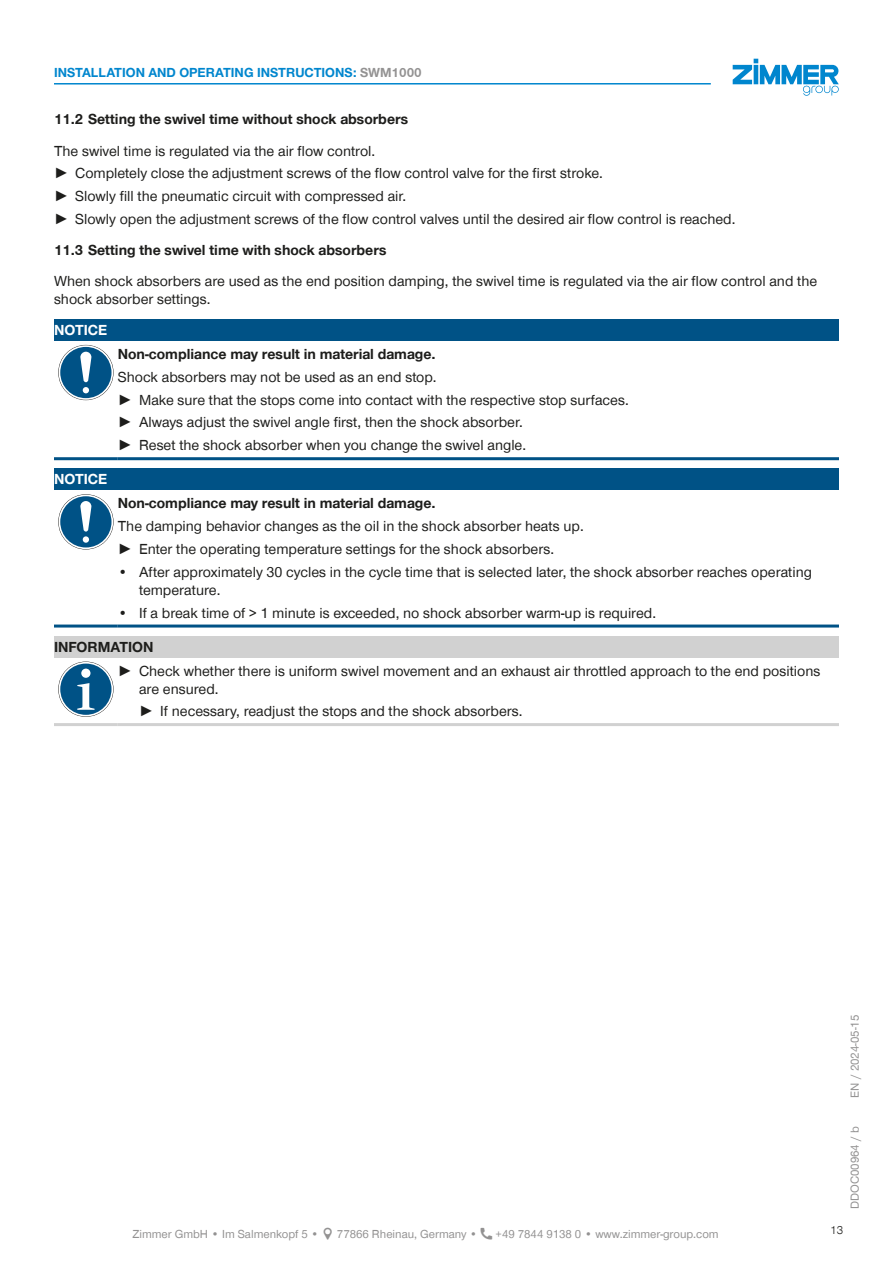
<style>
.page{position:relative;width:893px;height:1263px;background:#fff}
.page>*{position:absolute;margin:0;border:0;box-sizing:border-box;transform-origin:0 0}
.CB_AF_TD-Text{font:15px/18px "Zimmer Group Sans Global";color:#1d1d1b}
.CB_AF_TD-Text-2{font:700 15px "Zimmer Group Sans Global";color:#1d1d1b}
.CB_AF_TD-Signalwort{font:700 15px "Zimmer Group Sans Global";color:#fff}
.CB_AF_TD-Signalwort-2{font:700 15px "Zimmer Group Sans Global";color:#1d1d1b}
.CB_AF_TD-Kopfzeile{font:700 13.5px "Zimmer Group Sans Global";color:#0086ce}
.CB_AF_TD-Fusszeile{font:12px "Zimmer Group Sans Global";color:#939292}
.CB_AF_TD-Seitenrand{font:12px "Zimmer Group Sans";color:#939292}
.CB_AF_Seitenzahl_rechts{font:300 12px "Zimmer Group Sans";color:#1d1d1b}
.s1{color:#939292}
.s2{font-family:"Zimmer Group Sans"}
</style>
<div class="page">
<svg style="left:733px;top:59px;width:106px;height:37px"></svg>
<div style="left:54px;top:319px;width:785px;height:22px;background:#005286"></div>
<hr style="left:54px;top:457px;width:64px;height:3px;background:#005286">
<hr style="left:118px;top:457px;width:721px;height:3px;background:#005286">
<svg style="left:58px;top:345px;width:56px;height:55px"></svg>
<svg style="left:59px;top:345px;width:54px;height:55px"></svg>
<div style="left:60px;top:347px;width:52px;height:51px;background:#005286;border-radius:50%"></div>
<svg style="left:80px;top:352px;width:11px;height:41px"></svg>
<div style="left:54px;top:469px;width:785px;height:21px;background:#005286"></div>
<hr style="left:54px;top:624px;width:64px;height:3px;background:#005286">
<hr style="left:118px;top:624px;width:721px;height:3px;background:#005286">
<svg style="left:58px;top:494px;width:56px;height:55px"></svg>
<svg style="left:59px;top:495px;width:54px;height:54px"></svg>
<div style="left:60px;top:496px;width:52px;height:51px;background:#005286;border-radius:50%"></div>
<div style="left:83px;top:536px;width:6px;height:7px;background:#fff;border-radius:50%"></div>
<svg style="left:80px;top:501px;width:11px;height:30px"></svg>
<div style="left:54px;top:636px;width:785px;height:21px;background:#d1d1d1"></div>
<hr style="left:54px;top:723px;width:64px;height:3px;background:#d1d1d1">
<hr style="left:118px;top:723px;width:721px;height:3px;background:#d1d1d1">
<svg style="left:58px;top:661px;width:56px;height:56px"></svg>
<svg style="left:59px;top:662px;width:54px;height:54px"></svg>
<div style="left:60px;top:664px;width:52px;height:51px;background:#005286;border-radius:50%"></div>
<svg style="left:77px;top:683px;width:18px;height:27px"></svg>
<div style="left:81px;top:669px;width:9px;height:9px;background:#fff;border-radius:50%"></div>
<hr style="left:54px;top:83px;width:657px;height:2px;background:#0086ce">
<p class="CB_AF_TD-Kopfzeile" style="left:54px;top:65px;width:369px">INSTALLATION AND OPERATING INSTRUCTIONS: <span class="s1">SWM1000</span></p>
<p class="CB_AF_TD-Text-2" style="left:54px;top:110px;width:356px">11.2 Setting the swivel time without shock absorbers</p>
<p class="CB_AF_TD-Text" style="left:54px;top:141px;width:323px">The swivel time is regulated via the air flow control.</p>
<p class="CB_AF_TD-Text" style="left:54px;top:164px;width:550px"><span class="s2">►</span> Completely close the adjustment screws of the flow control valve for the first stroke.</p>
<p class="CB_AF_TD-Text" style="left:54px;top:187px;width:354px"><span class="s2">►</span> Slowly fill the pneumatic circuit with compressed air.</p>
<p class="CB_AF_TD-Text" style="left:54px;top:210px;width:683px"><span class="s2">►</span> Slowly open the adjustment screws of the flow control valves until the desired air flow control is reached.</p>
<p class="CB_AF_TD-Text-2" style="left:54px;top:241px;width:334px">11.3 Setting the swivel time with shock absorbers</p>
<p class="CB_AF_TD-Text" style="left:54px;top:272px;width:765px">When shock absorbers are used as the end position damping, the swivel time is regulated via the air flow control and the shock absorber settings.</p>
<p class="CB_AF_TD-Signalwort" style="left:54px;top:321px;width:55px">NOTICE</p>
<p class="CB_AF_TD-Text-2" style="left:118px;top:345px;width:319px">Non-compliance may result in material damage.</p>
<p class="CB_AF_TD-Text" style="left:118px;top:368px;width:320px">Shock absorbers may not be used as an end stop.</p>
<p class="CB_AF_TD-Text" style="left:118px;top:390px;width:512px"><span class="s2">►</span> Make sure that the stops come into contact with the respective stop surfaces.</p>
<p class="CB_AF_TD-Text" style="left:118px;top:413px;width:406px"><span class="s2">►</span> Always adjust the swivel angle first, then the shock absorber.</p>
<p class="CB_AF_TD-Text" style="left:118px;top:436px;width:410px"><span class="s2">►</span> Reset the shock absorber when you change the swivel angle.</p>
<p class="CB_AF_TD-Signalwort" style="left:54px;top:470px;width:55px">NOTICE</p>
<p class="CB_AF_TD-Text-2" style="left:118px;top:494px;width:319px">Non-compliance may result in material damage.</p>
<p class="CB_AF_TD-Text" style="left:118px;top:517px;width:467px">The damping behavior changes as the oil in the shock absorber heats up.</p>
<p class="CB_AF_TD-Text" style="left:118px;top:540px;width:438px"><span class="s2">►</span> Enter the operating temperature settings for the shock absorbers.</p>
<p class="CB_AF_TD-Text" style="left:139px;top:563px;width:675px;text-indent:-21px">• After approximately 30 cycles in the cycle time that is selected later, the shock absorber reaches operating temperature.</p>
<p class="CB_AF_TD-Text" style="left:118px;top:603px;width:540px">• If a break time of &gt; 1 minute is exceeded, no shock absorber warm-up is required.</p>
<p class="CB_AF_TD-Signalwort-2" style="left:54px;top:638px;width:101px">INFORMATION</p>
<p class="CB_AF_TD-Text" style="left:139px;top:662px;width:683px;text-indent:-21px"><span class="s2">►</span> Check whether there is uniform swivel movement and an exhaust air throttled approach to the end positions are ensured.</p>
<p class="CB_AF_TD-Text" style="left:139px;top:702px;width:385px"><span class="s2">►</span> If necessary, readjust the stops and the shock absorbers.</p>
<p class="CB_AF_TD-Fusszeile" style="left:132px;top:1227px;width:188px">Zimmer GmbH • Im Salmenkopf 5 •</p>
<p class="CB_AF_TD-Fusszeile" style="left:337px;top:1227px;width:142px">77866 Rheinau, Germany •</p>
<p class="CB_AF_TD-Fusszeile" style="left:496px;top:1227px;width:225px">+49 7844 9138 0 • www.zimmer-group.com</p>
<p class="CB_AF_TD-Seitenrand" style="left:847px;top:1097px;width:84px;rotate:-90deg">EN / 2024-05-15</p>
<p class="CB_AF_Seitenzahl_rechts" style="left:830px;top:1222px;width:15px">13</p>
<p class="CB_AF_TD-Seitenrand" style="left:847px;top:1209px;width:84px;rotate:-90deg">DDOC00964 / b</p>
</div>
